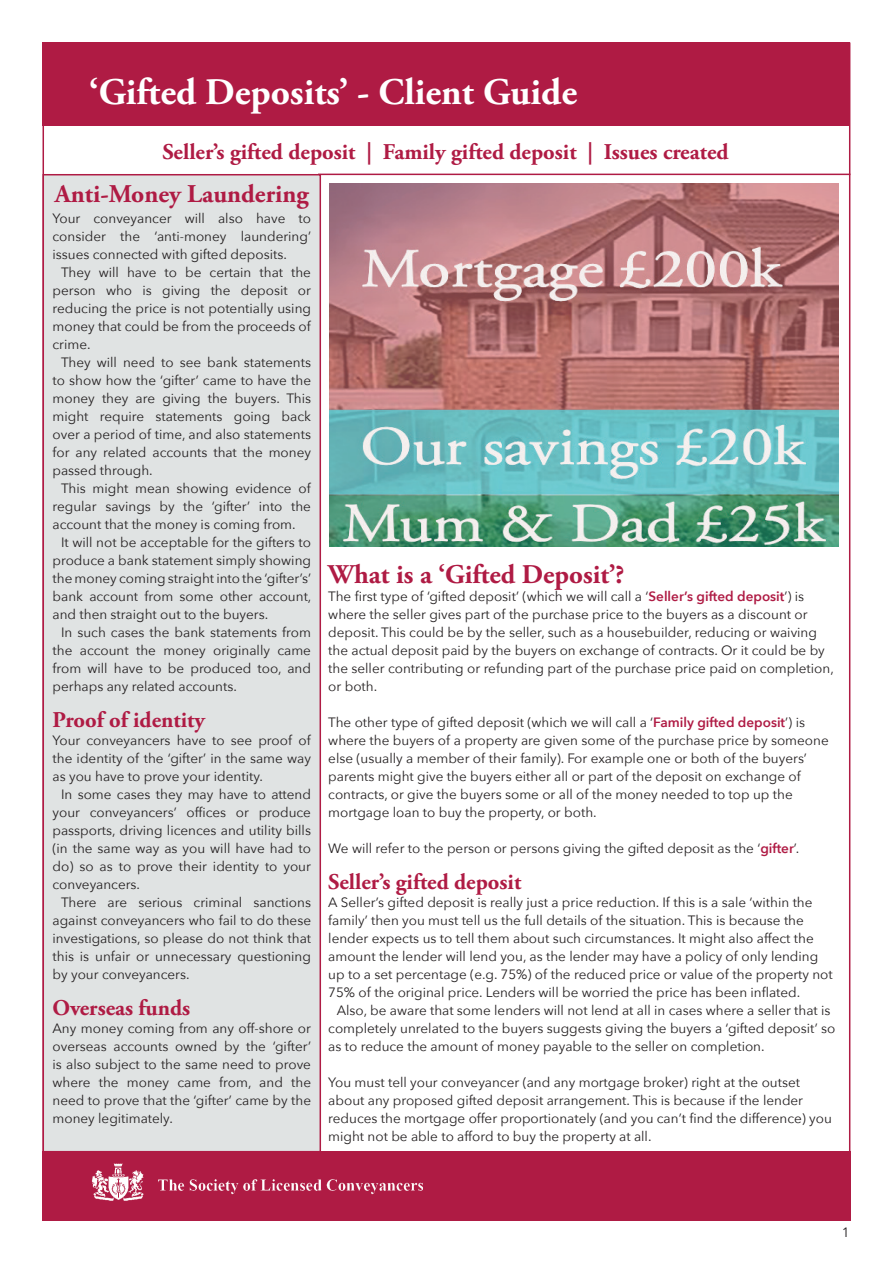
<style>
.page{position:relative;width:893px;height:1263px;background:#fff}
.page>*{position:absolute;margin:0;border:0;box-sizing:border-box;transform-origin:0 0}
.t1{font:700 37.5px "Adobe Garamond Pro";color:#fff}
.Headings__garamond_1{font:700 27px "Adobe Garamond Pro";color:#af1b44}
.Headings__garamond_1-2{font:700 25.5px "Adobe Garamond Pro";color:#af1b44}
.Headings__garamond_1-3{font:700 22.5px "Adobe Garamond Pro";color:#af1b44}
.Main_body_avenir_rig{font:13.5px/18px "Avenir Next";color:#231f20}
._2nd_side_column_ave{font:13.5px/18px "Avenir Next";color:#231f20;text-align:justify}
.side_column_avenir_9{font:13.5px/18px "Avenir Next";color:#231f20;text-align:justify}
.Headings__garamond_1-4{font:13.5px/18px "Avenir Next";color:#231f20}
._2nd_body_ind_avenir{font:13.5px/18px "Avenir Next";color:#231f20}
.s1{font-weight:600;color:#af1b44}
</style>
<div class="page">
<div style="left:43px;top:43px;width:807px;height:83px;background:#af1b44"></div>
<div style="left:43px;top:1151px;width:806px;height:69px;background:#af1b44"></div>
<hr style="left:43px;top:118px;width:1px;height:1036px;background:#af1b44">
<hr style="left:849px;top:43px;width:1px;height:1177px;background:#af1b44">
<hr style="left:318px;top:174px;width:532px;height:1px;background:#af1b44">
<div style="left:43px;top:175px;width:277px;height:977px;background:#e0e3e3"></div>
<div style="left:43px;top:174px;width:278px;height:978px;border:2px solid #af1b44"></div>
<img style="left:330px;top:184px;width:508px;height:363px">
<p class="t1" style="left:89px;top:70px;width:489px">‘Gifted Deposits’ - Client Guide</p>
<p class="Headings__garamond_1-3" style="left:163px;top:139px;width:567px">Seller’s gifted deposit | Family gifted deposit | Issues created</p>
<p class="Headings__garamond_1-2" style="left:55px;top:180px;width:255px">Anti-Money Laundering</p>
<p class="side_column_avenir_9" style="left:53px;top:208px;width:260px">Your conveyancer will also have to consider the ‘anti-money laundering’ issues connected with gifted deposits.</p>
<p class="_2nd_side_column_ave" style="left:53px;top:262px;width:260px;text-indent:9px">They will have to be certain that the person who is giving the deposit or reducing the price is not potentially using money that could be from the proceeds of crime.</p>
<p class="_2nd_side_column_ave" style="left:53px;top:352px;width:260px;text-indent:9px">They will need to see bank statements to show how the ‘gifter’ came to have the money they are giving the buyers. This might require statements going back over a period of time, and also statements for any related accounts that the money passed through.</p>
<p class="_2nd_side_column_ave" style="left:53px;top:478px;width:260px;text-indent:9px">This might mean showing evidence of regular savings by the ‘gifter’ into the account that the money is coming from.</p>
<p class="_2nd_side_column_ave" style="left:53px;top:532px;width:260px;text-indent:9px">It will not be acceptable for the gifters to produce a bank statement simply showing the money coming straight into the ‘gifter’s’ bank account from some other account, and then straight out to the buyers.</p>
<p class="_2nd_side_column_ave" style="left:53px;top:622px;width:260px;text-indent:9px">In such cases the bank statements from the account the money originally came from will have to be produced too, and perhaps any related accounts.</p>
<p class="Headings__garamond_1-3" style="left:53px;top:706px;width:154px">Proof of identity</p>
<p class="side_column_avenir_9" style="left:53px;top:730px;width:260px">Your conveyancers have to see proof of the identity of the ‘gifter’ in the same way as you have to prove your identity.</p>
<p class="_2nd_side_column_ave" style="left:53px;top:784px;width:260px;text-indent:9px">In some cases they may have to attend your conveyancers’ offices or produce passports, driving licences and utility bills (in the same way as you will have had to do) so as to prove their identity to your conveyancers.</p>
<p class="_2nd_side_column_ave" style="left:53px;top:892px;width:260px;text-indent:9px">There are serious criminal sanctions against conveyancers who fail to do these investigations, so please do not think that this is unfair or unnecessary questioning by your conveyancers.</p>
<p class="Headings__garamond_1-3" style="left:53px;top:994px;width:139px">Overseas funds</p>
<p class="side_column_avenir_9" style="left:53px;top:1018px;width:260px">Any money coming from any off-shore or overseas accounts owned by the ‘gifter’ is also subject to the same need to prove where the money came from, and the need to prove that the ‘gifter’ came by the money legitimately.</p>
<p class="Headings__garamond_1" style="left:328px;top:558px;width:298px">What is a ‘Gifted Deposit’?</p>
<p class="Headings__garamond_1-4" style="left:328px;top:586px;width:507px">The first type of ‘gifted deposit’ (which we will call a ‘<span class="s1">Seller’s gifted deposit</span>’) is where the seller gives part of the purchase price to the buyers as a discount or deposit. This could be by the seller, such as a housebuilder, reducing or waiving the actual deposit paid by the buyers on exchange of contracts. Or it could be by the seller contributing or refunding part of the purchase price paid on completion, or both.</p>
<p class="Main_body_avenir_rig" style="left:328px;top:712px;width:502px">The other type of gifted deposit (which we will call a ‘<span class="s1">Family gifted deposit</span>’) is where the buyers of a property are given some of the purchase price by someone else (usually a member of their family). For example one or both of the buyers’ parents might give the buyers either all or part of the deposit on exchange of contracts, or give the buyers some or all of the money needed to top up the mortgage loan to buy the property, or both.</p>
<p class="Main_body_avenir_rig" style="left:328px;top:838px;width:472px">We will refer to the person or persons giving the gifted deposit as the ‘<span class="s1">gifter</span>’.</p>
<p class="Headings__garamond_1-3" style="left:328px;top:868px;width:195px">Seller’s gifted deposit</p>
<p class="Main_body_avenir_rig" style="left:328px;top:892px;width:506px">A Seller’s gifted deposit is really just a price reduction. If this is a sale ‘within the family’ then you must tell us the full details of the situation. This is because the lender expects us to tell them about such circumstances. It might also affect the amount the lender will lend you, as the lender may have a policy of only lending up to a set percentage (e.g. 75%) of the reduced price or value of the property not 75% of the original price. Lenders will be worried the price has been inflated.</p>
<p class="_2nd_body_ind_avenir" style="left:328px;top:1000px;width:509px;text-indent:9px">Also, be aware that some lenders will not lend at all in cases where a seller that is completely unrelated to the buyers suggests giving the buyers a ‘gifted deposit’ so as to reduce the amount of money payable to the seller on completion.</p>
<p class="Main_body_avenir_rig" style="left:328px;top:1072px;width:505px">You must tell your conveyancer (and any mortgage broker) right at the outset about any proposed gifted deposit arrangement. This is because if the lender reduces the mortgage offer proportionately (and you can’t find the difference) you might not be able to afford to buy the property at all.</p>
<p class="Main_body_avenir_rig" style="left:842px;top:1223px;width:9px">1</p>
</div>
